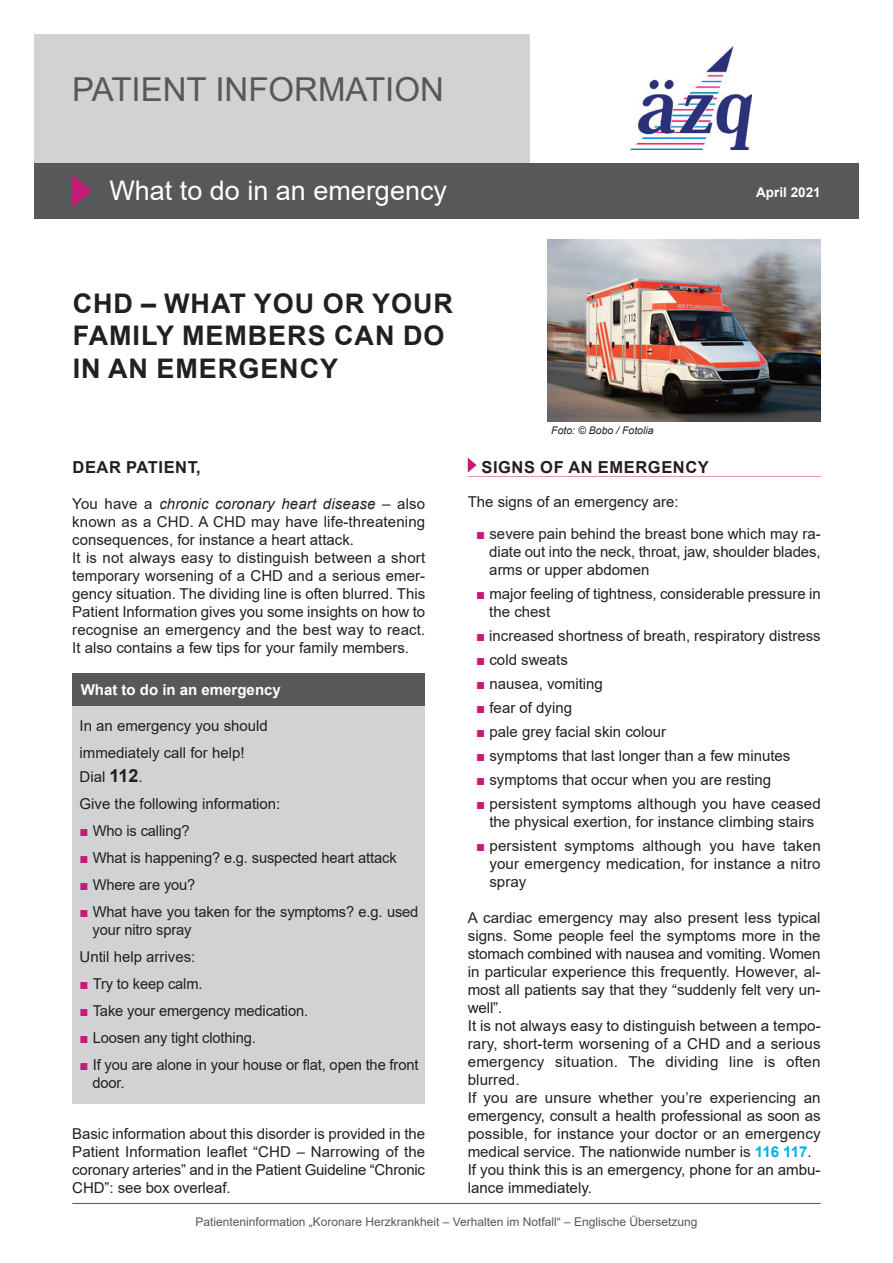
<style>
.page{position:relative;width:893px;height:1263px;background:#fff}
.page>*{position:absolute;margin:0;border:0;box-sizing:border-box;transform-origin:0 0}
.t1{font:33px "Arial";color:#57585a}
.t2{font:700 27px/32.4px "Arial";letter-spacing:.035em;color:#231f20}
.t3{font:27px "Arial";color:#fff}
.t4{font:700 16.5px "Arial";letter-spacing:.035em;color:#231f20}
.t5{font:15px/18px "Arial";color:#231f20}
.t6{font:700 15px "Arial";color:#fff}
.t7{font:700 13.5px "Arial";color:#fff}
.t8{font:12px "Arial";color:#57585a}
.t9{font:italic 10.5px "Arial";color:#231f20}
.s1{color:#c71a78}
.s2{font-weight:700;color:#00aeef}
.s3{font-style:italic}
.s4{font-weight:700;font-size:18px}
</style>
<div class="page">
<img style="left:548px;top:240px;width:272px;height:181px">
<div style="left:34px;top:34px;width:495px;height:134px;background:#d1d2d4"></div>
<div style="left:34px;top:164px;width:825px;height:55px;background:#57585a"></div>
<hr style="left:468px;top:476px;width:353px;height:1px;background:#dd93b0">
<svg style="left:468px;top:458px;width:9px;height:15px"></svg>
<hr style="left:72px;top:1203px;width:749px;height:1px;background:#c71a78">
<svg style="left:72px;top:175px;width:20px;height:32px"></svg>
<img style="left:631px;top:47px;width:120px;height:102px">
<div style="left:72px;top:702px;width:353px;height:402px;background:#d1d2d4"></div>
<div style="left:72px;top:673px;width:353px;height:33px;background:#57585a"></div>
<h1 class="t1" style="left:72px;top:71px;width:373px">PATIENT INFORMATION</h1>
<h2 class="t3" style="left:109px;top:175px;width:339px">What to do in an emergency</h2>
<p class="t7" style="left:756px;top:185px;width:66px">April 2021</p>
<h2 class="t2" style="left:73px;top:287px;width:382px">CHD – WHAT YOU OR YOUR<br>FAMILY MEMBERS CAN DO<br>IN AN EMERGENCY</h2>
<p class="t9" style="left:551px;top:425px;width:104px">Foto: © Bobo / Fotolia</p>
<p class="t4" style="left:73px;top:458px;width:130px">DEAR PATIENT,</p>
<p class="t4" style="left:481px;top:458px;width:229px">SIGNS OF AN EMERGENCY</p>
<p class="t5" style="left:468px;top:493px;width:212px">The signs of an emergency are:</p>
<p class="t5" style="left:489px;top:525px;width:333px;text-align:justify;text-indent:-13px"><span class="s1">■</span> severe pain behind the breast bone which may ra&shy;diate out into the neck, throat, jaw, shoulder blades, arms or upper abdomen</p>
<p class="t5" style="left:489px;top:585px;width:333px;text-indent:-13px"><span class="s1">■</span> major feeling of tightness, considerable pressure in the chest</p>
<p class="t5" style="left:476px;top:627px;width:346px"><span class="s1">■</span> increased shortness of breath, respiratory distress</p>
<p class="t5" style="left:476px;top:651px;width:93px"><span class="s1">■</span> cold sweats</p>
<p class="t5" style="left:476px;top:675px;width:128px"><span class="s1">■</span> nausea, vomiting</p>
<p class="t5" style="left:476px;top:699px;width:97px"><span class="s1">■</span> fear of dying</p>
<p class="t5" style="left:476px;top:723px;width:191px"><span class="s1">■</span> pale grey facial skin colour</p>
<p class="t5" style="left:476px;top:747px;width:316px"><span class="s1">■</span> symptoms that last longer than a few minutes</p>
<p class="t5" style="left:476px;top:771px;width:297px"><span class="s1">■</span> symptoms that occur when you are resting</p>
<p class="t5" style="left:476px;top:795px;width:346px;text-align:center"><span class="s1">■</span> persistent symptoms although you have ceased the physical exertion, for instance climbing stairs</p>
<p class="t5" style="left:489px;top:837px;width:333px;text-align:justify;text-indent:-13px"><span class="s1">■</span> persistent symptoms although you have taken your emergency medication, for instance a nitro spray</p>
<p class="t5" style="left:468px;top:908px;width:354px">A cardiac emergency may also present less typical signs. Some people feel the symptoms more in the stomach combined with nausea and vomiting. Women in particular experience this frequently. However, al&shy;most all patients say that they “suddenly felt very un&shy;well”.<br>It is not always easy to distinguish between a tempo&shy;rary, short-term worsening of a CHD and a serious emergency situation. The dividing line is often blurred.<br>If you are unsure whether you’re experiencing an emergency, consult a health professional as soon as possible, for instance your doctor or an emergency medical service. The nationwide number is <span class="s2">116 117</span>.<br>If you think this is an emergency, phone for an ambu&shy;lance immediately.</p>
<p class="t5" style="left:72px;top:494px;width:354px">You have a <span class="s3">chronic coronary heart disease</span> – also known as a CHD. A CHD may have life-threatening consequences, for instance a heart attack.<br>It is not always easy to distinguish between a short temporary worsening of a CHD and a serious emer&shy;gency situation. The dividing line is often blurred. This Patient Information gives you some insights on how to recognise an emergency and the best way to react.<br>It also contains a few tips for your family members.</p>
<p class="t6" style="left:81px;top:681px;width:202px">What to do in an emergency</p>
<p class="t5" style="left:80px;top:712px;width:190px;line-height:27px">In an emergency you should immediately call for help!</p>
<p class="t5" style="left:80px;top:764px;width:202px;line-height:26.8px">Dial <span class="s4">112</span>.<br>Give the following information:</p>
<p class="t5" style="left:80px;top:822px;width:112px"><span class="s1">■</span> Who is calling?</p>
<p class="t5" style="left:80px;top:849px;width:319px"><span class="s1">■</span> What is happening? e.g. suspected heart attack</p>
<p class="t5" style="left:80px;top:876px;width:117px"><span class="s1">■</span> Where are you?</p>
<p class="t5" style="left:93px;top:903px;width:327px;text-indent:-13px"><span class="s1">■</span> What have you taken for the symptoms? e.g. used your nitro spray</p>
<p class="t5" style="left:80px;top:948px;width:117px">Until help arrives:</p>
<p class="t5" style="left:80px;top:975px;width:125px"><span class="s1">■</span> Try to keep calm.</p>
<p class="t5" style="left:80px;top:1002px;width:230px"><span class="s1">■</span> Take your emergency medication.</p>
<p class="t5" style="left:80px;top:1029px;width:178px"><span class="s1">■</span> Loosen any tight clothing.</p>
<p class="t5" style="left:93px;top:1056px;width:327px;text-indent:-13px"><span class="s1">■</span> If you are alone in your house or flat, open the front door.</p>
<p class="t5" style="left:72px;top:1124px;width:354px;text-align:justify">Basic information about this disorder is provided in the Patient Information leaflet “CHD – Narrowing of the coronary arteries” and in the Patient Guideline “Chronic CHD”: see box overleaf.</p>
<p class="t8" style="left:195px;top:1215px;width:504px">Patienteninformation „Koronare Herzkrankheit – Verhalten im Notfall“ – Englische Übersetzung</p>
</div>
